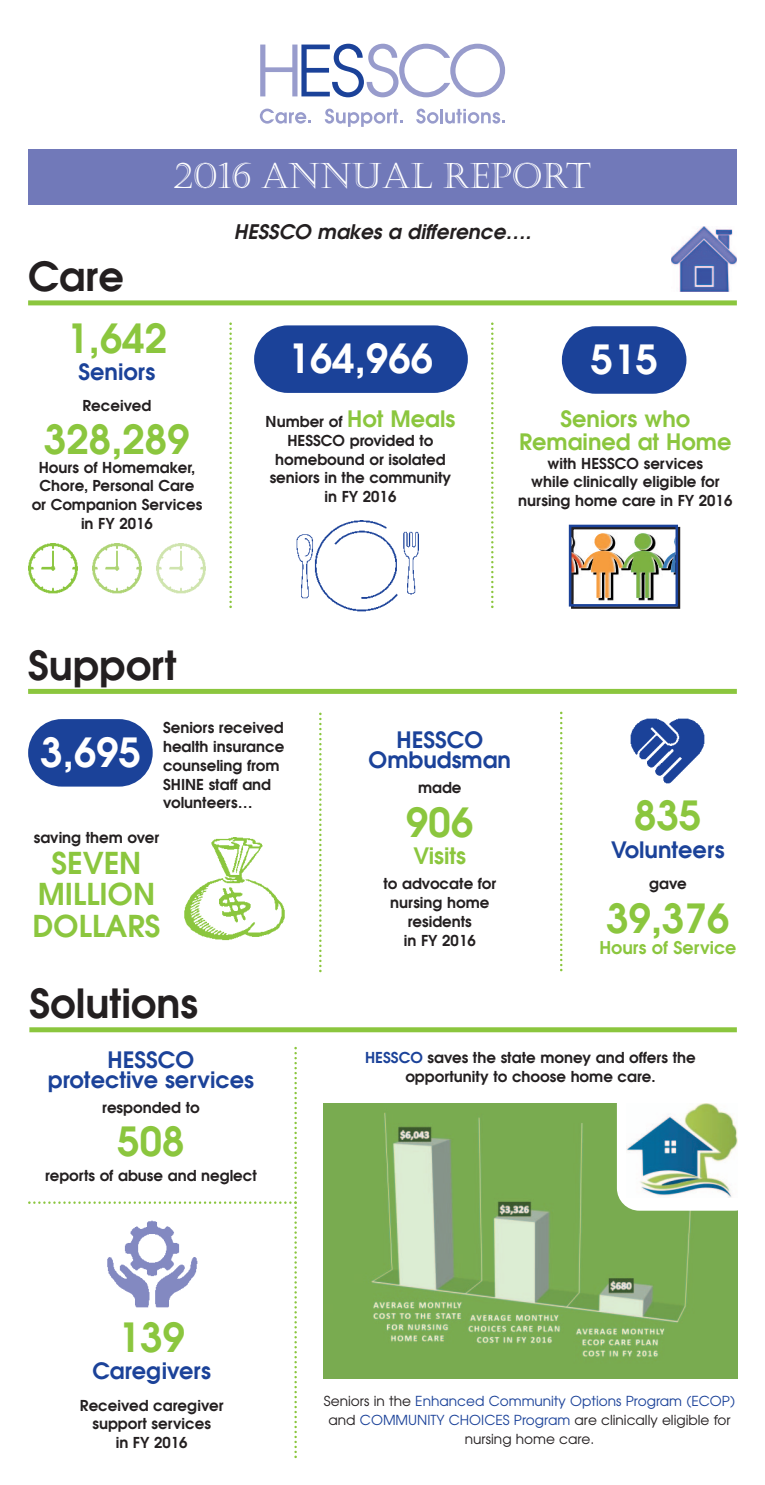
<style>
.page{position:relative;width:765px;height:1485px;background:#fff}
.page>*{position:absolute;margin:0;border:0;box-sizing:border-box;transform-origin:0 0}
.t1{font:600 40px "Avant Garde";color:#8bc63e}
.t2{font:600 40px "Avant Garde";color:#231f20}
.t3{font:600 40px "Avant Garde";color:#fff}
.t4{font:35px "Castellar";color:#fff}
.t5{font:600 30px/31.2px "Avant Garde";color:#8bc63e;text-align:center}
.t6{font:600 22.5px/20px "Avant Garde";color:#1b4299;text-align:center}
.t7{font:600 22.5px/22.5px "Avant Garde";color:#8bc63e;text-align:center}
.t8{font:italic 600 20px "Avant Garde";color:#231f20}
.t9{font:600 17.5px "Avant Garde";color:#8bc63e}
.t10{font:600 15px/18.8px "Avant Garde";color:#231f20;text-align:center}
.t11{font:13.75px/18.8px "Avant Garde";color:#1b4299;text-align:center}
.s1{font-size:22.5px;color:#8bc63e}
.s2{color:#1b4299}
.s3{color:#231f20}
</style>
<div class="page">
<svg style="left:260px;top:44px;width:245px;height:53px"></svg>
<svg style="left:260px;top:109px;width:51px;height:15px"></svg>
<svg style="left:325px;top:109px;width:78px;height:18px"></svg>
<svg style="left:416px;top:109px;width:22px;height:15px"></svg>
<hr style="left:440px;top:109px;width:3px;height:14px;background:#989ccc">
<svg style="left:445px;top:109px;width:60px;height:15px"></svg>
<div style="left:28px;top:149px;width:709px;height:56px;background:#7179b9"></div>
<div style="left:28px;top:300px;width:709px;height:5px;background:#8bc63e"></div>
<img style="left:672px;top:226px;width:65px;height:65px">
<div style="left:28px;top:689px;width:709px;height:5px;background:#8bc63e"></div>
<svg style="left:229px;top:322px;width:3px;height:286px"></svg>
<svg style="left:491px;top:322px;width:3px;height:286px"></svg>
<svg style="left:560px;top:712px;width:2px;height:259px"></svg>
<svg style="left:319px;top:713px;width:3px;height:259px"></svg>
<img style="left:28px;top:544px;width:49px;height:49px">
<img style="left:92px;top:544px;width:50px;height:49px">
<img style="left:156px;top:544px;width:50px;height:49px">
<div style="left:254px;top:325px;width:214px;height:68px;background:#1b4299;border-radius:34px"></div>
<div style="left:562px;top:326px;width:124px;height:68px;background:#1b4299;border-radius:34px"></div>
<div style="left:28px;top:719px;width:125px;height:68px;background:#1b4299;border-radius:34px"></div>
<img style="left:297px;top:520px;width:122px;height:92px">
<img style="left:184px;top:838px;width:101px;height:103px">
<img style="left:630px;top:718px;width:74px;height:65px">
<img style="left:598px;top:598px;width:56px;height:3px">
<div style="left:571px;top:527px;width:109px;height:82px;border:2px solid #231f20"></div>
<img style="left:572px;top:533px;width:103px;height:65px">
<div style="left:569px;top:525px;width:109px;height:82px;border:2px solid #1b4299"></div>
<div style="left:29px;top:1027px;width:708px;height:5px;background:#8bc63e"></div>
<svg style="left:28px;top:1047px;width:269px;height:411px"></svg>
<img style="left:106px;top:1221px;width:92px;height:86px">
<img style="left:324px;top:1103px;width:413px;height:276px">
<div style="left:617px;top:1079px;width:140px;height:132px;background:#fff;border-radius:22px"></div>
<img style="left:627px;top:1104px;width:110px;height:94px">
<h1 class="t2" style="left:28px;top:262px;width:97px">Care</h1>
<h2 class="t4" style="left:174px;top:155px;width:418px">2016 ANNUAL REPORT</h2>
<h3 class="t8" style="left:234px;top:224px;width:302px">HESSCO makes a difference….</h3>
<h1 class="t1" style="left:67px;top:323px;width:102px">1,642</h1>
<h3 class="t6" style="left:79px;top:364px;width:78px">Seniors</h3>
<p class="t10" style="left:83px;top:398px;width:70px">Received</p>
<h1 class="t1" style="left:44px;top:424px;width:147px">328,289</h1>
<p class="t10" style="left:32px;top:459px;width:172px">Hours of Homemaker,<br>Chore, Personal Care or Companion Services in FY 2016</p>
<h1 class="t2" style="left:28px;top:650px;width:150px">Support</h1>
<h1 class="t3" style="left:288px;top:344px;width:147px">164,966</h1>
<h1 class="t3" style="left:591px;top:345px;width:69px">515</h1>
<p class="t10" style="left:266px;top:414px;width:191px">Number of <span class="s1">Hot Meals<br></span>HESSCO provided to homebound or isolated seniors in the community in FY 2016</p>
<h3 class="t7" style="left:519px;top:410px;width:214px">Seniors who<br>Remained at Home</h3>
<p class="t10" style="left:518px;top:455px;width:216px">with HESSCO services<br>while clinically eligible for nursing home care in FY 2016</p>
<h1 class="t3" style="left:40px;top:737px;width:102px">3,695</h1>
<p class="t10" style="left:163px;top:720px;width:123px;text-align:left">Seniors received health insurance counseling from<br>SHINE staff and volunteers…</p>
<p class="t10" style="left:34px;top:829px;width:127px">saving them over</p>
<h3 class="t5" style="left:33px;top:850px;width:129px">SEVEN<br>MILLION<br>DOLLARS</h3>
<h1 class="t2" style="left:29px;top:989px;width:170px">Solutions</h1>
<h3 class="t6" style="left:48px;top:1051px;width:208px">HESSCO<br>protective services</h3>
<p class="t10" style="left:102px;top:1099px;width:99px">responded to</p>
<h1 class="t1" style="left:117px;top:1127px;width:69px">508</h1>
<p class="t10" style="left:45px;top:1168px;width:213px">reports of abuse and neglect</p>
<h3 class="t6" style="left:369px;top:732px;width:144px">HESSCO<br>Ombudsman</h3>
<p class="t10" style="left:418px;top:780px;width:45px">made</p>
<h1 class="t1" style="left:406px;top:807px;width:69px">906</h1>
<h3 class="t7" style="left:413px;top:847px;width:54px">Visits</h3>
<p class="t10" style="left:383px;top:876px;width:114px">to advocate for nursing home residents<br>in FY 2016</p>
<h1 class="t1" style="left:634px;top:801px;width:69px">835</h1>
<h3 class="t6" style="left:611px;top:841px;width:115px">Volunteers</h3>
<p class="t10" style="left:649px;top:875px;width:39px">gave</p>
<h1 class="t1" style="left:606px;top:903px;width:125px">39,376</h1>
<p class="t9" style="left:599px;top:941px;width:139px">Hours of Service</p>
<p class="t10" style="left:365px;top:1049px;width:332px"><span class="s2">HESSCO</span> saves the state money and offers the opportunity to choose home care.</p>
<h1 class="t1" style="left:118px;top:1322px;width:69px">139</h1>
<h3 class="t6" style="left:92px;top:1363px;width:120px">Caregivers</h3>
<p class="t10" style="left:80px;top:1397px;width:145px">Received caregiver support services<br>in FY 2016</p>
<p class="t11" style="left:324px;top:1393px;width:413px"><span class="s3">Seniors in the</span> Enhanced Community Options Program (ECOP) <span class="s3">and</span> COMMUNITY CHOICES Program <span class="s3">are clinically eligible for nursing home care.</span></p>
</div>
